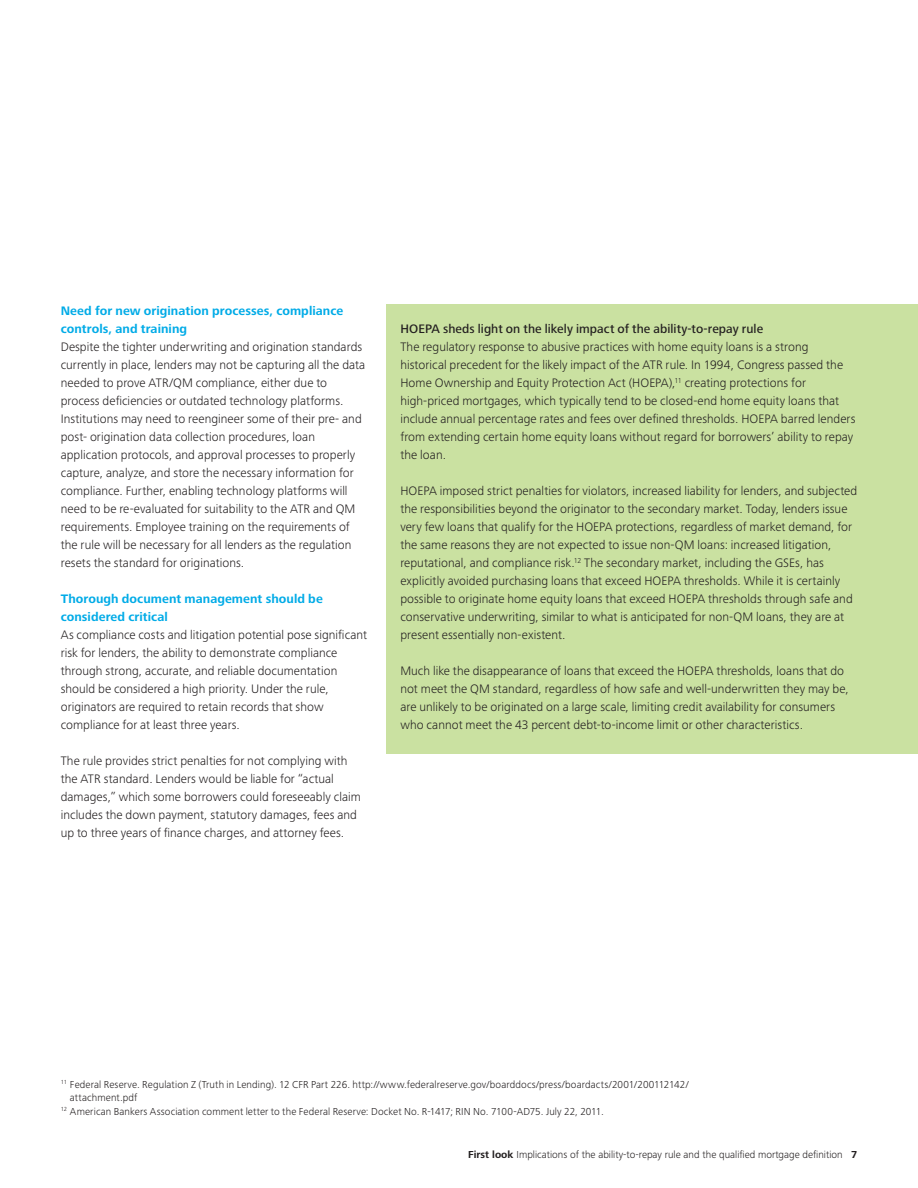
<style>
.page{position:relative;width:918px;height:1188px;background:#fff}
.page>*{position:absolute;margin:0;border:0;box-sizing:border-box;transform-origin:0 0}
.Head_styles_Cover_he{font:300 12.75px/18px "Frutiger Next Pro";letter-spacing:.005em;color:#231f20}
.Head_styles_Cover_he-2{font:700 12.75px/18px "Frutiger Next Pro";letter-spacing:.005em;color:#00abe7}
.Head_styles_Cover_he-3{font:500 12.75px "Frutiger Next Pro";letter-spacing:.005em;color:#231f20}
.Head_styles_Cover_he-4{font:300 10.5px/13.5px "Frutiger Next Pro";letter-spacing:.01em;color:#231f20}
.s1{font-weight:700}
</style>
<div class="page">
<div style="left:386px;top:304px;width:532px;height:450px;background:#cae1a1"></div>
<p class="Head_styles_Cover_he-2" style="left:61px;top:302px;width:284px">Need for new origination processes, compliance controls, and training</p>
<p class="Head_styles_Cover_he" style="left:61px;top:338px;width:306px">Despite the tighter underwriting and origination standards currently in place, lenders may not be capturing all the data needed to prove ATR/QM compliance, either due to process deficiencies or outdated technology platforms.<br>Institutions may need to reengineer some of their pre- and post- origination data collection procedures, loan application protocols, and approval processes to properly capture, analyze, and store the necessary information for compliance. Further, enabling technology platforms will need to be re-evaluated for suitability to the ATR and QM requirements. Employee training on the requirements of the rule will be necessary for all lenders as the regulation resets the standard for originations.</p>
<p class="Head_styles_Cover_he-2" style="left:61px;top:590px;width:264px">Thorough document management should be considered critical</p>
<p class="Head_styles_Cover_he" style="left:61px;top:626px;width:308px">As compliance costs and litigation potential pose significant risk for lenders, the ability to demonstrate compliance through strong, accurate, and reliable documentation should be considered a high priority. Under the rule, originators are required to retain records that show compliance for at least three years.</p>
<p class="Head_styles_Cover_he" style="left:61px;top:752px;width:302px">The rule provides strict penalties for not complying with the ATR standard. Lenders would be liable for “actual damages,” which some borrowers could foreseeably claim includes the down payment, statutory damages, fees and up to three years of finance charges, and attorney fees.</p>
<p class="Head_styles_Cover_he-3" style="left:400px;top:322px;width:364px">HOEPA sheds light on the likely impact of the ability-to-repay rule</p>
<p class="Head_styles_Cover_he" style="left:400px;top:338px;width:457px">The regulatory response to abusive practices with home equity loans is a strong historical precedent for the likely impact of the ATR rule. In 1994, Congress passed the Home Ownership and Equity Protection Act (HOEPA),<sup>11</sup> creating protections for high-priced mortgages, which typically tend to be closed-end home equity loans that include annual percentage rates and fees over defined thresholds. HOEPA barred lenders from extending certain home equity loans without regard for borrowers’ ability to repay the loan.</p>
<p class="Head_styles_Cover_he" style="left:400px;top:482px;width:458px">HOEPA imposed strict penalties for violators, increased liability for lenders, and subjected the responsibilities beyond the originator to the secondary market. Today, lenders issue very few loans that qualify for the HOEPA protections, regardless of market demand, for the same reasons they are not expected to issue non-QM loans: increased litigation, reputational, and compliance risk.<sup>12</sup> The secondary market, including the GSEs, has explicitly avoided purchasing loans that exceed HOEPA thresholds. While it is certainly possible to originate home equity loans that exceed HOEPA thresholds through safe and conservative underwriting, similar to what is anticipated for non-QM loans, they are at present essentially non-existent.</p>
<p class="Head_styles_Cover_he" style="left:400px;top:662px;width:450px">Much like the disappearance of loans that exceed the HOEPA thresholds, loans that do not meet the QM standard, regardless of how safe and well-underwritten they may be, are unlikely to be originated on a large scale, limiting credit availability for consumers who cannot meet the 43 percent debt-to-income limit or other characteristics.</p>
<p class="Head_styles_Cover_he-4" style="left:70px;top:1077px;width:620px;text-indent:-9px"><sup>11</sup> Federal Reserve. Regulation Z (Truth in Lending). 12 CFR Part 226. http://www.federalreserve.gov/boarddocs/press/boardacts/2001/200112142/ attachment.pdf</p>
<p class="Head_styles_Cover_he-4" style="left:61px;top:1104px;width:544px"><sup>12</sup> American Bankers Association comment letter to the Federal Reserve: Docket No. R-1417; RIN No. 7100-AD75. July 22, 2011.</p>
<p class="Head_styles_Cover_he-4" style="left:468px;top:1147px;width:390px"><span class="s1">First look</span> Implications of the ability-to-repay rule and the qualified mortgage definition <span class="s1">7</span></p>
</div>
